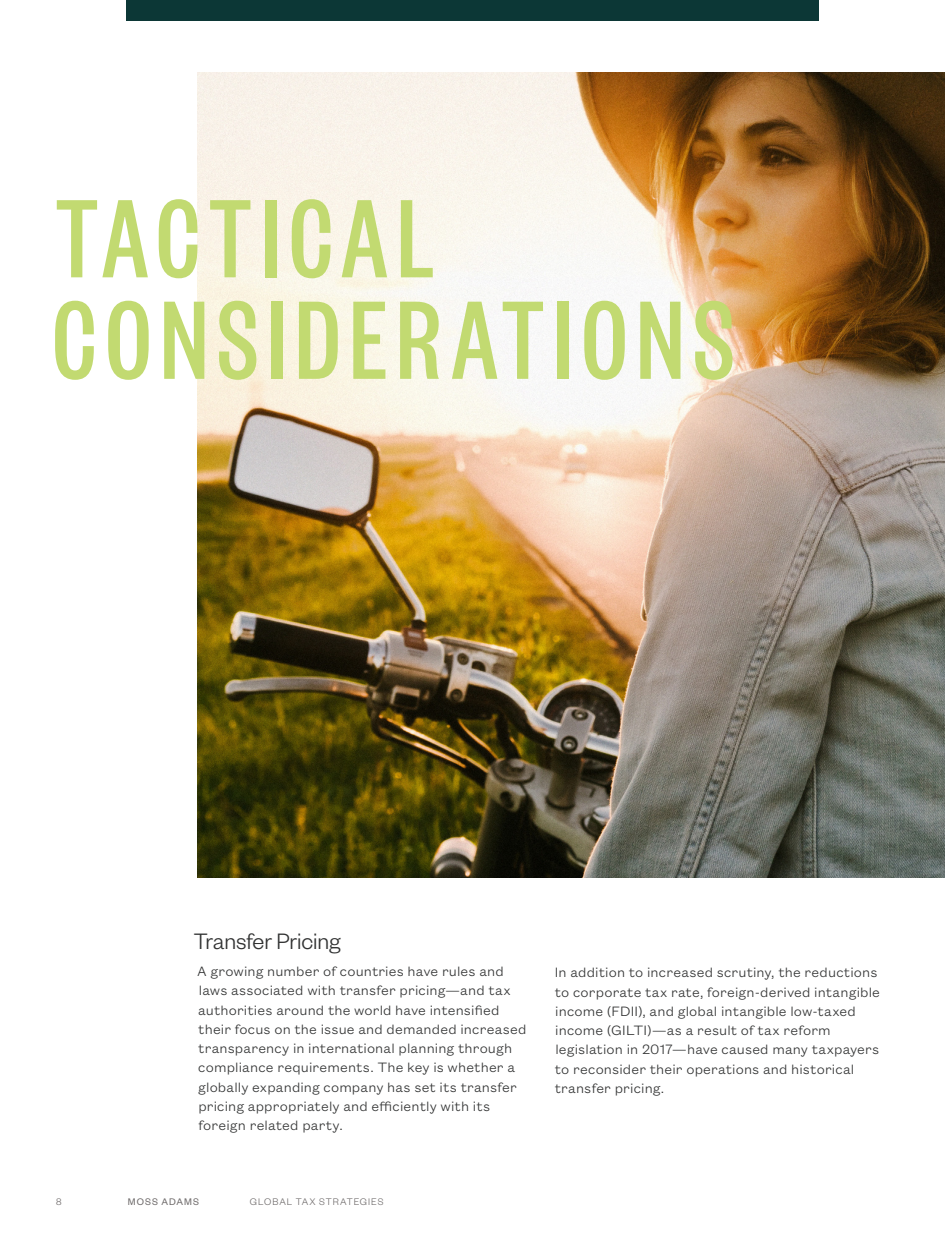
<style>
.page{position:relative;width:945px;height:1260px;background:#fff}
.page>*{position:absolute;margin:0;border:0;box-sizing:border-box;transform-origin:0 0}
.H1__Left{font:500 122.5px/101.5px "Founders Grotesk X Cond";letter-spacing:.08em;color:#c2da71}
.H5__Left{font:300 24.5px "Founders Grotesk";letter-spacing:-.005em;color:#313232}
.BC__Left{font:300 14.88px/19.2px "Founders Grotesk Text";letter-spacing:.01em;color:#313232}
.t1{font:300 10.5px "Founders Grotesk";letter-spacing:.09em;color:#6f6b6b}
.t2{font:10.5px "Founders Grotesk";letter-spacing:.1em;color:#6f6b6b}
</style>
<div class="page">
<img style="left:198px;top:73px;width:747px;height:805px">
<div style="left:126px;top:0;width:693px;height:21px;background:#0c3736"></div>
<p class="H1__Left" style="left:53px;top:182px;width:683px">TACTICAL<br>CONSIDERATIONS</p>
<p class="H5__Left" style="left:194px;top:926px;width:148px">Transfer Pricing</p>
<p class="BC__Left" style="left:197px;top:961px;width:331px">A growing number of countries have rules and laws associated with transfer pricing—and tax authorities around the world have intensified their focus on the issue and demanded increased transparency in international planning through compliance requirements. The key is whether a globally expanding company has set its transfer pricing appropriately and efficiently with its foreign related party.</p>
<p class="BC__Left" style="left:555px;top:962px;width:327px">In addition to increased scrutiny, the reductions to corporate tax rate, foreign-derived intangible income (FDII), and global intangible low-taxed income (GILTI)—as a result of tax reform legislation in 2017—have caused many taxpayers to reconsider their operations and historical transfer pricing.</p>
<p class="t1" style="left:56px;top:1195px;width:7px">8</p>
<p class="t2" style="left:128px;top:1195px;width:73px">MOSS ADAMS</p>
<p class="t1" style="left:250px;top:1195px;width:135px">GLOBAL TAX STRATEGIES</p>
</div>
